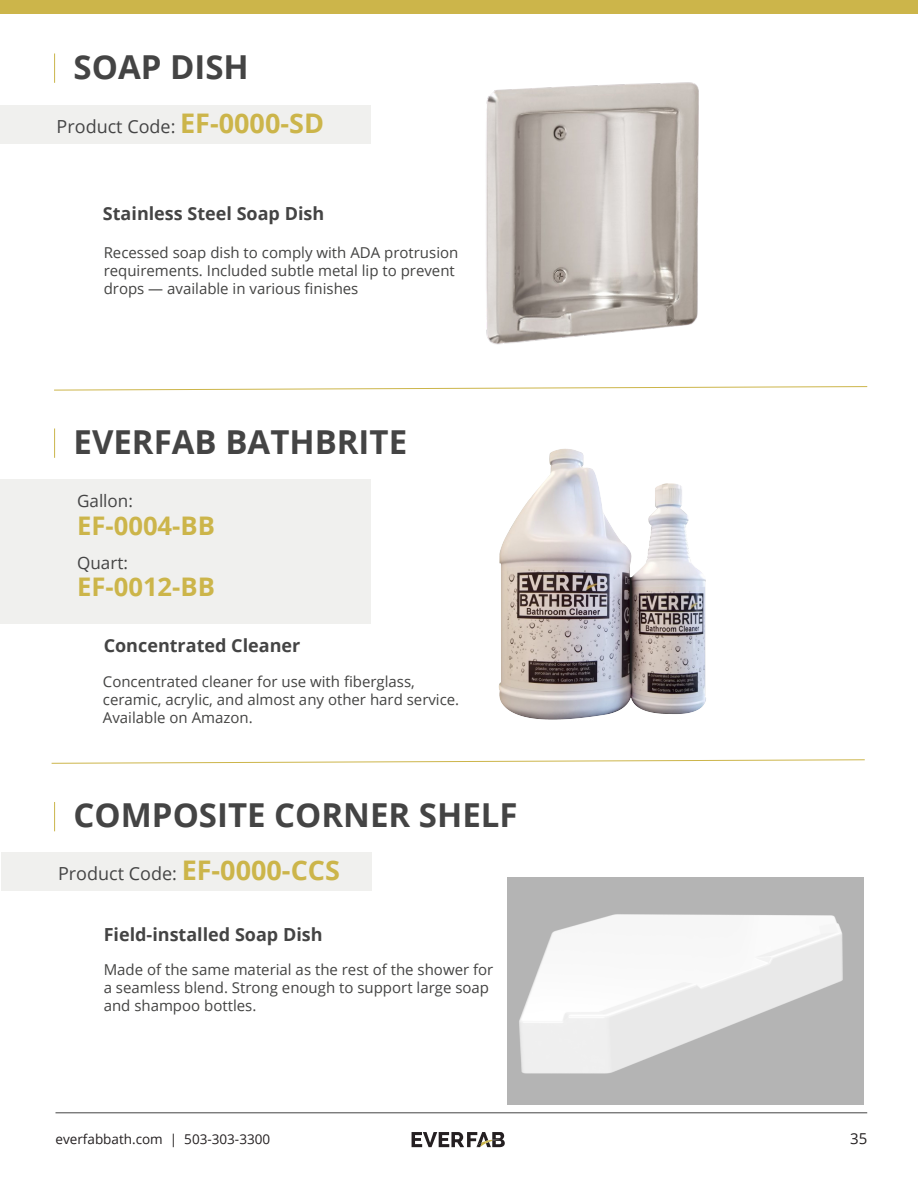
<style>
.page{position:relative;width:918px;height:1188px;background:#fff}
.page>*{position:absolute;margin:0;border:0;box-sizing:border-box;transform-origin:0 0}
.Accessory_Titles{font:700 33px "Open Sans";color:#444}
.t1{font:700 25.65px "Open Sans";color:#ccb54a}
.Accessory_SubTitle{font:700 18px "Open Sans";color:#444}
.t2{font:18px "Open Sans";color:#444}
.t3{font:17.1px "Open Sans";color:#444}
.t4{font:15px/18px "Open Sans";color:#434342}
.t5{font:15px "Open Sans";color:#231f20}
.t6{font:13.5px "Open Sans";color:#231f20}
.s1{font-weight:700;font-size:27px;color:#ccb54a}
</style>
<div class="page">
<hr style="left:56px;top:1113px;width:811px;height:1px;background:#444">
<svg style="left:412px;top:1132px;width:93px;height:16px"></svg>
<div style="left:0;top:0;width:918px;height:14px;background:#ccb54a"></div>
<hr style="left:54px;top:53px;width:1px;height:30px;background:#cab54a">
<img style="left:486px;top:82px;width:213px;height:263px">
<div style="left:0;top:479px;width:371px;height:144px;background:#f0f0ee"></div>
<hr style="left:54px;top:428px;width:1px;height:30px;background:#cab54a">
<img style="left:498px;top:448px;width:208px;height:272px">
<svg style="left:54px;top:802px;width:1px;height:29px"></svg>
<div style="left:507px;top:877px;width:357px;height:228px;background:#b4b4b4"></div>
<img style="left:507px;top:914px;width:343px;height:200px">
<div style="left:0;top:105px;width:371px;height:38px;background:#f0f0ee"></div>
<svg style="left:54px;top:386px;width:814px;height:5px"></svg>
<svg style="left:51px;top:759px;width:814px;height:5px"></svg>
<div style="left:2px;top:852px;width:370px;height:39px;background:#f0f0ee"></div>
<p class="Accessory_Titles" style="left:74px;top:43px;width:177px">SOAP DISH</p>
<p class="t2" style="left:57px;top:114px;width:269px">Product Code: <span class="s1">EF-0000-SD</span></p>
<p class="Accessory_SubTitle" style="left:103px;top:200px;width:223px">Stainless Steel Soap Dish</p>
<p class="t4" style="left:104px;top:243px;width:356px">Recessed soap dish to comply with ADA protrusion requirements. Included subtle metal lip to prevent drops — available in various finishes</p>
<p class="Accessory_Titles" style="left:74px;top:418px;width:335px">EVERFAB BATHBRITE</p>
<p class="t3" style="left:77px;top:489px;width:57px">Gallon:</p>
<p class="t1" style="left:77px;top:507px;width:139px">EF-0004-BB</p>
<p class="t3" style="left:77px;top:551px;width:52px">Quart:</p>
<p class="t1" style="left:77px;top:569px;width:139px">EF-0012-BB</p>
<p class="Accessory_SubTitle" style="left:104px;top:633px;width:198px">Concentrated Cleaner</p>
<p class="t4" style="left:103px;top:672px;width:358px">Concentrated cleaner for use with fiberglass, ceramic, acrylic, and almost any other hard service.<br>Available on Amazon.</p>
<p class="Accessory_Titles" style="left:74px;top:792px;width:446px">COMPOSITE CORNER SHELF</p>
<p class="t2" style="left:58px;top:861px;width:283px">Product Code: <span class="s1">EF-0000-CCS</span></p>
<p class="Accessory_SubTitle" style="left:104px;top:922px;width:220px">Field-installed Soap Dish</p>
<p class="t4" style="left:104px;top:960px;width:391px">Made of the same material as the rest of the shower for a seamless blend. Strong enough to support large soap and shampoo bottles.</p>
<p class="t6" style="left:56px;top:1130px;width:216px">everfabbath.com | 503-303-3300</p>
<p class="t5" style="left:850px;top:1128px;width:19px">35</p>
</div>
